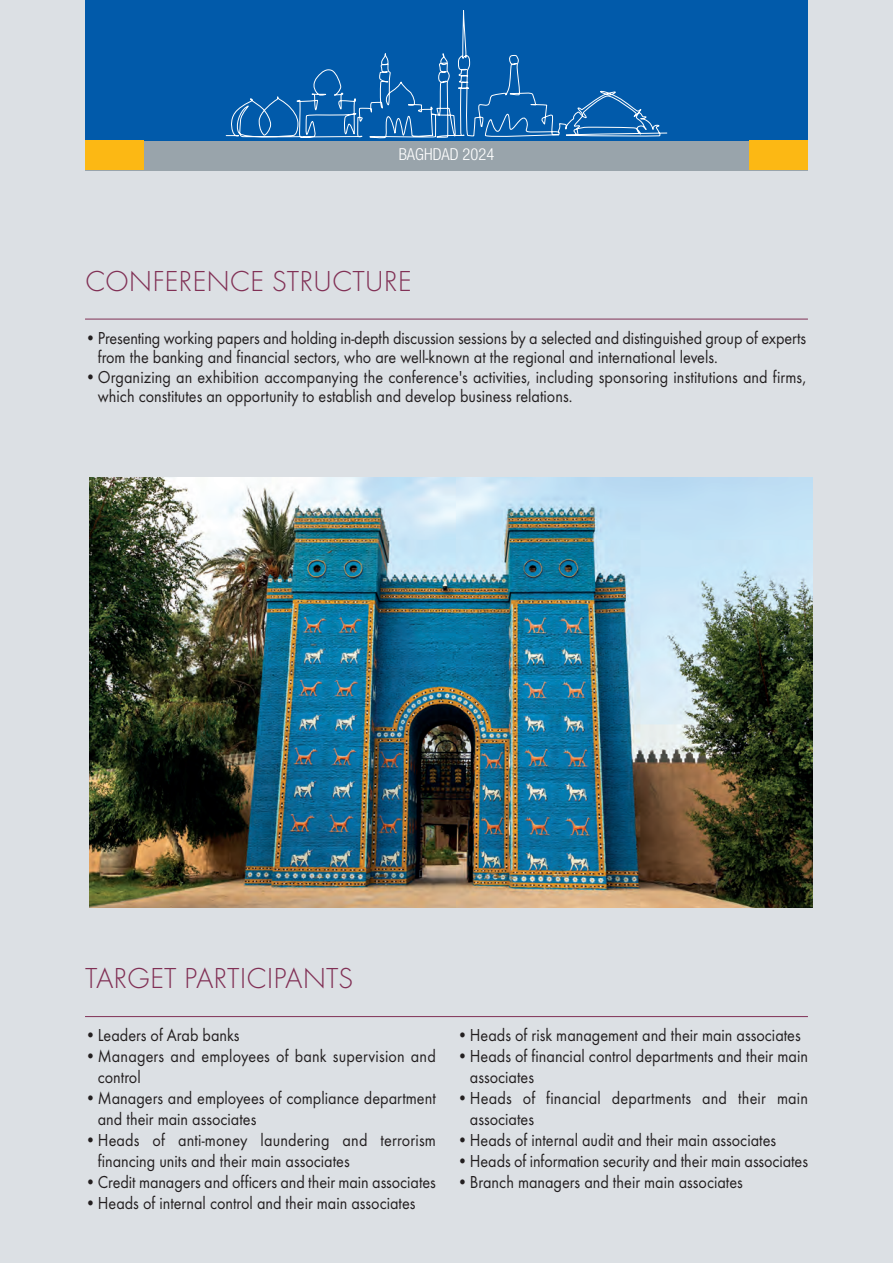
<style>
.page{position:relative;width:893px;height:1263px;background:#dce0e4}
.page>*{position:absolute;margin:0;border:0;box-sizing:border-box;transform-origin:0 0}
.t1{font:300 30px "Futura T";color:#813055}
.t2{font:18px/21px "Futura T";color:#231f20;scale:.9 1}
.t3{font:300 condensed 16.5px "Helvetica Neue";color:#fff}
</style>
<div class="page">
<img style="left:89px;top:477px;width:723px;height:430px">
<div style="left:85px;top:0;width:723px;height:170px;background:#99a4ab"></div>
<div style="left:85px;top:0;width:723px;height:140px;background:#015aaa"></div>
<svg style="left:226px;top:10px;width:441px;height:128px"></svg>
<div style="left:85px;top:140px;width:59px;height:29px;background:#fcb814"></div>
<div style="left:749px;top:140px;width:59px;height:29px;background:#fcb814"></div>
<hr style="left:85px;top:319px;width:723px;height:1px;background:#813055">
<hr style="left:85px;top:1016px;width:723px;height:1px;background:#813055">
<p class="t3" style="left:399px;top:148px;width:97px">BAGHDAD 2024</p>
<p class="t1" style="left:85px;top:267px;width:328px">CONFERENCE STRUCTURE</p>
<p class="t2" style="left:98px;top:329px;width:788px;line-height:19.5px;text-indent:-13px">•Presenting working papers and holding in-depth discussion sessions by a selected and distinguished group of experts from the banking and financial sectors, who are well-known at the regional and international levels.</p>
<p class="t2" style="left:98px;top:368px;width:788px;line-height:19.5px;text-indent:-13px">•Organizing an exhibition accompanying the conference's activities, including sponsoring institutions and firms, which constitutes an opportunity to establish and develop business relations.</p>
<p class="t1" style="left:85px;top:964px;width:270px">TARGET PARTICIPANTS</p>
<p class="t2" style="left:85px;top:1026px;width:173px">•Leaders of Arab banks</p>
<p class="t2" style="left:98px;top:1047px;width:377px;text-indent:-13px">•Managers and employees of bank supervision and control</p>
<p class="t2" style="left:98px;top:1089px;width:377px;text-indent:-13px">•Managers and employees of compliance department and their main associates</p>
<p class="t2" style="left:98px;top:1131px;width:377px;text-indent:-13px">•Heads of anti-money laundering and terrorism financing units and their main associates</p>
<p class="t2" style="left:85px;top:1173px;width:391px">•Credit managers and officers and their main associates</p>
<p class="t2" style="left:85px;top:1194px;width:369px">•Heads of internal control and their main associates</p>
<p class="t2" style="left:457px;top:1026px;width:383px">•Heads of risk management and their main associates</p>
<p class="t2" style="left:470px;top:1047px;width:377px;text-indent:-13px">•Heads of financial control departments and their main associates</p>
<p class="t2" style="left:470px;top:1089px;width:377px;text-indent:-13px">•Heads of financial departments and their main associates</p>
<p class="t2" style="left:457px;top:1131px;width:356px">•Heads of internal audit and their main associates</p>
<p class="t2" style="left:457px;top:1152px;width:391px">•Heads of information security and their main associates</p>
<p class="t2" style="left:457px;top:1173px;width:319px">•Branch managers and their main associates</p>
</div>
